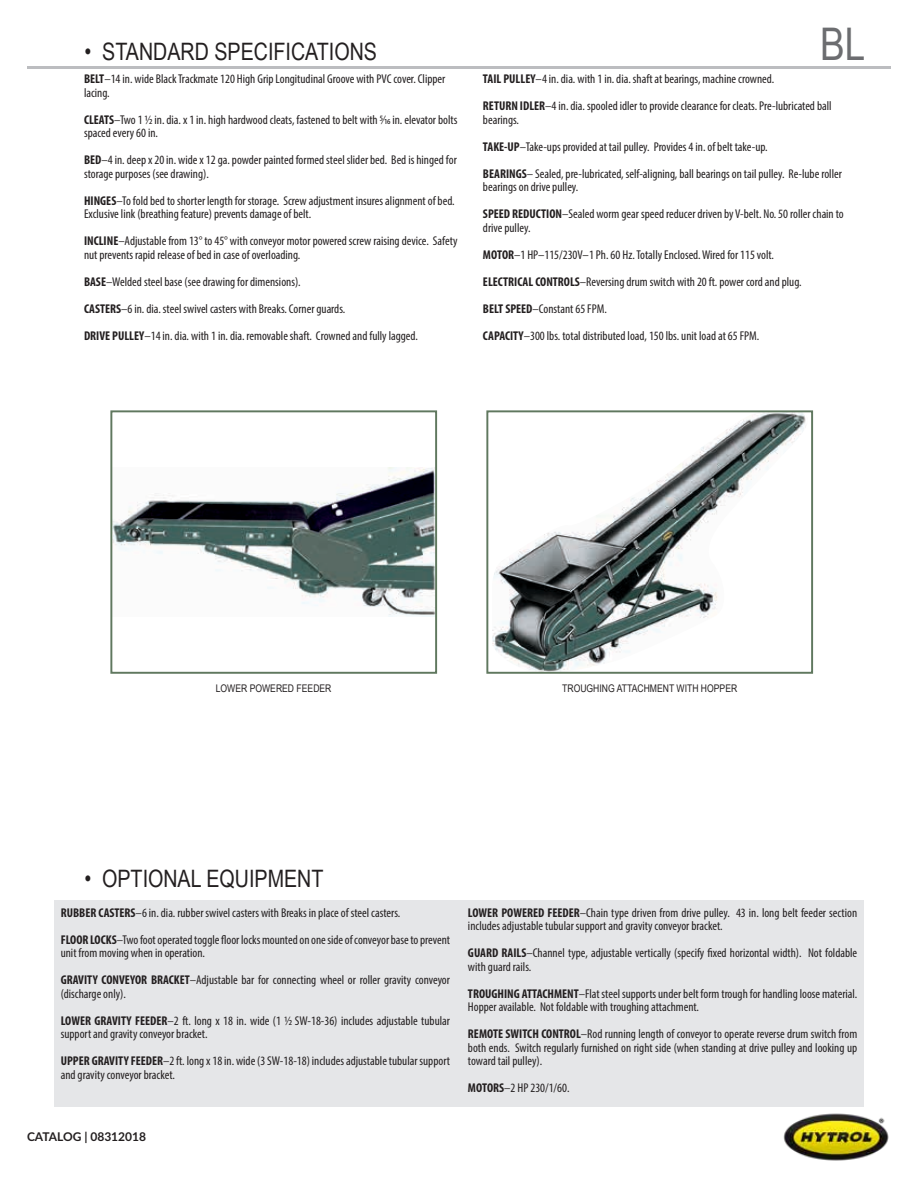
<style>
.page{position:relative;width:918px;height:1188px;background:#fff}
.page>*{position:absolute;margin:0;border:0;box-sizing:border-box;transform-origin:0 0}
.t1{font:45px "Arial Narrow";color:#6c6d70}
.t2{font:24px "Arial Narrow";color:#231f20}
.t3{font:condensed 12.75px/27px "Myriad Pro";color:#231f20}
.t4{font:700 12px "Lato";color:#231f20}
.t5{font:10.5px "Arial Narrow";color:#231f20}
.s1{font-weight:700}
</style>
<div class="page">
<hr style="left:27px;top:66px;width:864px;height:3px;background:#bcbdc0">
<img style="left:783px;top:1113px;width:106px;height:48px">
<div style="left:54px;top:900px;width:810px;height:207px;background:#e5e6e8"></div>
<img style="left:113px;top:468px;width:321px;height:148px">
<div style="left:110px;top:410px;width:327px;height:264px;border:2px solid #60785f"></div>
<img style="left:492px;top:413px;width:314px;height:258px">
<div style="left:486px;top:410px;width:327px;height:264px;border:2px solid #60785f"></div>
<h2 class="t2" style="left:84px;top:34px;width:294px">• STANDARD SPECIFICATIONS</h2>
<p class="t3" style="left:84px;top:72px;width:363px;line-height:13.5px"><span class="s1">BELT</span>–14 in. wide Black Trackmate 120 High Grip Longitudinal Groove with PVC cover. Clipper lacing.</p>
<p class="t3" style="left:84px;top:112px;width:375px;line-height:13.5px"><span class="s1">CLEATS</span>–Two 1 1/2 in. dia. x 1 in. high hardwood cleats, fastened to belt with 5/16 in. elevator bolts spaced every 60 in.</p>
<p class="t3" style="left:84px;top:153px;width:374px;line-height:13.5px"><span class="s1">BED</span>–4 in. deep x 20 in. wide x 12 ga. powder painted formed steel slider bed. Bed is hinged for storage purposes (see drawing).</p>
<p class="t3" style="left:84px;top:193px;width:372px;line-height:13.5px"><span class="s1">HINGES</span>–To fold bed to shorter length for storage. Screw adjustment insures alignment of bed.<br>Exclusive link (breathing feature) prevents damage of belt.</p>
<p class="t3" style="left:84px;top:234px;width:375px;line-height:13.5px"><span class="s1">INCLINE</span>–Adjustable from 13° to 45° with conveyor motor powered screw raising device. Safety nut prevents rapid release of bed in case of overloading.</p>
<p class="t3" style="left:84px;top:268px;width:336px"><span class="s1">BASE</span>–Welded steel base (see drawing for dimensions).<br><span class="s1">CASTERS</span>–6 in. dia. steel swivel casters with Breaks. Corner guards.<br><span class="s1">DRIVE PULLEY</span>–14 in. dia. with 1 in. dia. removable shaft. Crowned and fully lagged.</p>
<h1 class="t1" style="left:820px;top:11px;width:47px">BL</h1>
<p class="t3" style="left:483px;top:65px;width:350px"><span class="s1">TAIL PULLEY</span>–4 in. dia. with 1 in. dia. shaft at bearings, machine crowned.<br><span class="s1">RETURN IDLER</span>–4 in. dia. spooled idler to provide clearance for cleats. Pre-lubricated ball</p>
<p class="t3" style="left:483px;top:106px;width:360px">bearings.<br><span class="s1">TAKE-UP</span>–Take-ups provided at tail pulley. Provides 4 in. of belt take-up.<br><span class="s1">BEARINGS</span>– Sealed, pre-lubricated, self-aligning, ball bearings on tail pulley. Re-lube roller</p>
<p class="t3" style="left:483px;top:173px;width:362px">bearings on drive pulley.<br><span class="s1">SPEED REDUCTION</span>–Sealed worm gear speed reducer driven by V-belt. No. 50 roller chain to</p>
<p class="t3" style="left:483px;top:214px;width:320px">drive pulley.<br><span class="s1">MOTOR</span>–1 HP–115/230V–1 Ph. 60 Hz. Totally Enclosed. Wired for 115 volt.<br><span class="s1">ELECTRICAL CONTROLS</span>–Reversing drum switch with 20 ft. power cord and plug.<br><span class="s1">BELT SPEED</span>–Constant 65 FPM.<br><span class="s1">CAPACITY</span>–300 lbs. total distributed load, 150 lbs. unit load at 65 FPM.</p>
<p class="t5" style="left:216px;top:681px;width:117px">LOWER POWERED FEEDER</p>
<p class="t5" style="left:562px;top:681px;width:177px">TROUGHING ATTACHMENT WITH HOPPER</p>
<h2 class="t2" style="left:84px;top:861px;width:241px">• OPTIONAL EQUIPMENT</h2>
<p class="t3" style="left:61px;top:899px;width:391px"><span class="s1">RUBBER CASTERS</span>–6 in. dia. rubber swivel casters with Breaks in place of steel casters.<br><span class="s1">FLOOR LOCKS</span>–Two foot operated toggle floor locks mounted on one side of conveyor base to prevent</p>
<p class="t3" style="left:61px;top:939px;width:391px">unit from moving when in operation.<br><span class="s1">GRAVITY CONVEYOR BRACKET</span>–Adjustable bar for connecting wheel or roller gravity conveyor</p>
<p class="t3" style="left:61px;top:980px;width:391px">(discharge only).<br><span class="s1">LOWER GRAVITY FEEDER</span>–2 ft. long x 18 in. wide (1 1/2 SW-18-36) includes adjustable tubular</p>
<p class="t3" style="left:61px;top:1020px;width:391px">support and gravity conveyor bracket.<br><span class="s1">UPPER GRAVITY FEEDER</span>–2 ft. long x 18 in. wide (3 SW-18-18) includes adjustable tubular support</p>
<p class="t3" style="left:61px;top:1061px;width:116px">and gravity conveyor bracket.</p>
<p class="t4" style="left:27px;top:1128px;width:121px">CATALOG | 08312018</p>
<p class="t3" style="left:468px;top:906px;width:391px;line-height:13.5px"><span class="s1">LOWER POWERED FEEDER</span>–Chain type driven from drive pulley. 43 in. long belt feeder section includes adjustable tubular support and gravity conveyor bracket.</p>
<p class="t3" style="left:468px;top:946px;width:391px;line-height:13.5px"><span class="s1">GUARD RAILS</span>–Channel type, adjustable vertically (specify fixed horizontal width). Not foldable with guard rails.</p>
<p class="t3" style="left:468px;top:987px;width:391px;line-height:13.5px"><span class="s1">TROUGHING ATTACHMENT</span>–Flat steel supports under belt form trough for handling loose material.<br>Hopper available. Not foldable with troughing attachment.</p>
<p class="t3" style="left:468px;top:1027px;width:391px;line-height:13.5px;text-align:justify"><span class="s1">REMOTE SWITCH CONTROL</span>–Rod running length of conveyor to operate reverse drum switch from both ends. Switch regularly furnished on right side (when standing at drive pulley and looking up toward tail pulley).</p>
<p class="t3" style="left:468px;top:1074px;width:103px"><span class="s1">MOTORS</span>–2 HP 230/1/60.</p>
</div>
